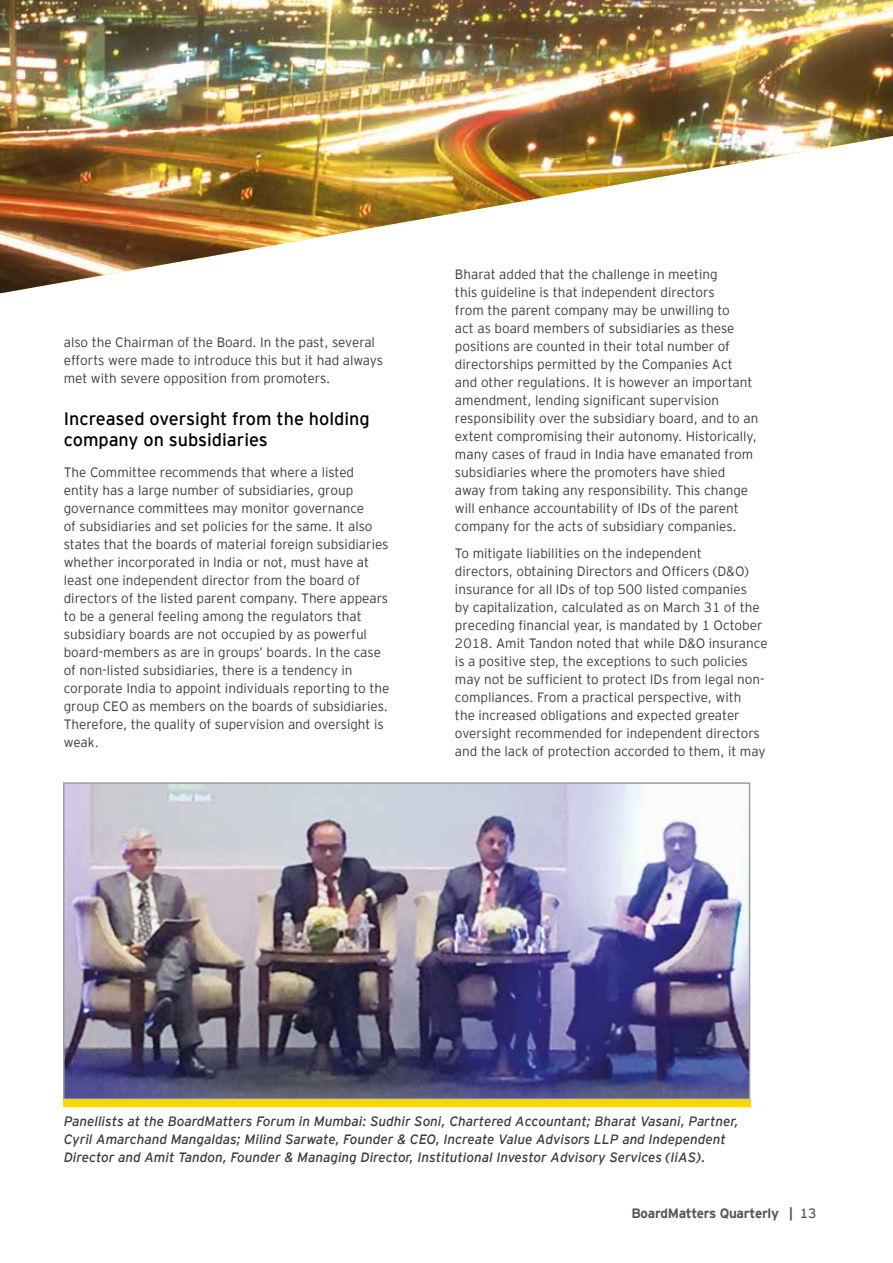
<style>
.page{position:relative;width:893px;height:1263px;background:#fff}
.page>*{position:absolute;margin:0;border:0;box-sizing:border-box;transform-origin:0 0}
.t1{font:18px/21px "EY Interstate";color:#000}
.t2{font:300 13.5px/18px "EY Interstate";color:#3c3c3b}
.t3{font:italic 13.5px/18px "EY Interstate";color:#3c3c3b}
.t4{font:700 13.5px "EY Interstate";letter-spacing:-.02em;color:#575756}
.s1{font-weight:400}
</style>
<div class="page">
<img style="left:0;top:0;width:893px;height:293px">
<img style="left:66px;top:785px;width:681px;height:312px">
<div style="left:63px;top:782px;width:687px;height:318px;border:2px solid #9d9d9c"></div>
<div style="left:63px;top:1099px;width:687px;height:7px;background:#ffd500"></div>
<p class="t2" style="left:64px;top:332px;width:321px">also the Chairman of the Board. In the past, several efforts were made to introduce this but it had always met with severe opposition from promoters.</p>
<h1 class="t1" style="left:64px;top:407px;width:307px">Increased oversight from the holding company on subsidiaries</h1>
<p class="t2" style="left:64px;top:462px;width:327px">The Committee recommends that where a listed entity has a large number of subsidiaries, group governance committees may monitor governance<br>of subsidiaries and set policies for the same. It also states that the boards of material foreign subsidiaries whether incorporated in India or not, must have at least one independent director from the board of directors of the listed parent company. There appears to be a general feeling among the regulators that subsidiary boards are not occupied by as powerful board-members as are in groups’ boards. In the case of non-listed subsidiaries, there is a tendency in corporate India to appoint individuals reporting to the group CEO as members on the boards of subsidiaries.<br>Therefore, the quality of supervision and oversight is weak.</p>
<p class="t2" style="left:455px;top:264px;width:305px">Bharat added that the challenge in meeting<br>this guideline is that independent directors<br>from the parent company may be unwilling to<br>act as board members of subsidiaries as these positions are counted in their total number of directorships permitted by the Companies Act and other regulations. It is however an important amendment, lending significant supervision responsibility over the subsidiary board, and to an extent compromising their autonomy. Historically, many cases of fraud in India have emanated from subsidiaries where the promoters have shied away from taking any responsibility. This change will enhance accountability of IDs of the parent company for the acts of subsidiary companies.</p>
<p class="t2" style="left:455px;top:543px;width:314px">To mitigate liabilities on the independent<br>directors, obtaining Directors and Officers (D&amp;O) insurance for all IDs of top 500 listed companies<br>by capitalization, calculated as on March 31 of the preceding financial year, is mandated by 1 October 2018. Amit Tandon noted that while D&amp;O insurance is a positive step, the exceptions to such policies may not be sufficient to protect IDs from legal non&shy;compliances. From a practical perspective, with<br>the increased obligations and expected greater oversight recommended for independent directors and the lack of protection accorded to them, it may</p>
<p class="t3" style="left:64px;top:1111px;width:676px">Panellists at the BoardMatters Forum in Mumbai: Sudhir Soni, Chartered Accountant; Bharat Vasani, Partner,<br>Cyril Amarchand Mangaldas; Milind Sarwate, Founder &amp; CEO, Increate Value Advisors LLP and Independent<br>Director and Amit Tandon, Founder &amp; Managing Director, Institutional Investor Advisory Services (IiAS).</p>
<p class="t4" style="left:631px;top:1203px;width:186px">BoardMatters Quarterly | <span class="s1">13</span></p>
</div>
